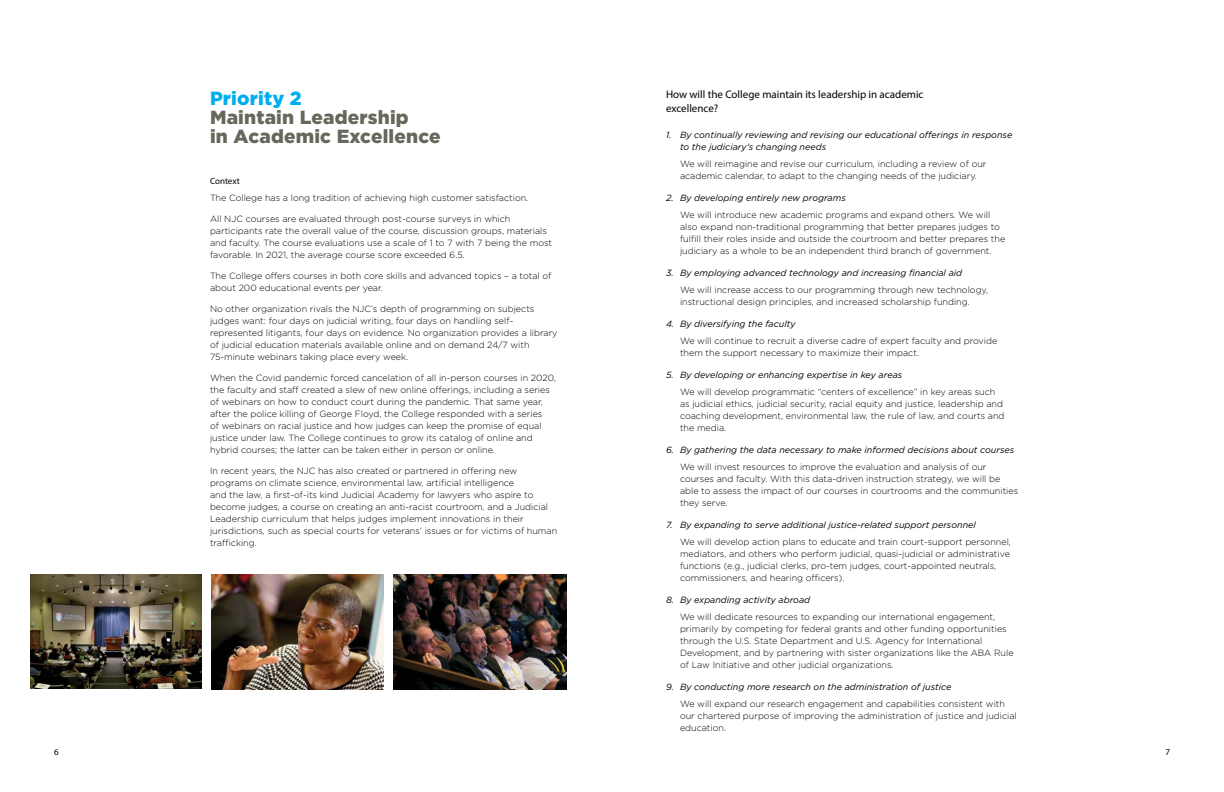
<style>
.page{position:relative;width:1224px;height:792px;background:#fff}
.page>*{position:absolute;margin:0;border:0;box-sizing:border-box;transform-origin:0 0}
.t1{font:900 19px/19px "Gotham";letter-spacing:.01em;color:#67675c}
.t2{font:900 19px "Gotham";letter-spacing:.01em;color:#00aeef}
.t3{font:11px/14px "Myriad Pro";color:#000}
.t4{font:300 9px/12px "Gotham";color:#000}
.t5{font:italic 9px/12px "Gotham";color:#000}
.t6{font:9px "Myriad Pro";letter-spacing:-.005em;color:#000}
</style>
<div class="page">
<img style="left:31px;top:575px;width:170px;height:113px">
<img style="left:212px;top:575px;width:171px;height:114px">
<img style="left:394px;top:575px;width:173px;height:115px">
<h1 class="t2" style="left:210px;top:85px;width:93px">Priority 2</h1>
<h1 class="t1" style="left:210px;top:108px;width:232px">Maintain Leadership<br>in Academic Excellence</h1>
<p class="t6" style="left:210px;top:176px;width:31px">Context</p>
<p class="t4" style="left:210px;top:191px;width:320px">The College has a long tradition of achieving high customer satisfaction.</p>
<p class="t4" style="left:210px;top:212px;width:344px">All NJC courses are evaluated through post-course surveys in which participants rate the overall value of the course, discussion groups, materials and faculty. The course evaluations use a scale of 1 to 7 with 7 being the most favorable. In 2021, the average course score exceeded 6.5.</p>
<p class="t4" style="left:210px;top:269px;width:343px">The College offers courses in both core skills and advanced topics – a total of about 200 educational events per year.</p>
<p class="t4" style="left:210px;top:302px;width:349px">No other organization rivals the NJC’s depth of programming on subjects judges want: four days on judicial writing, four days on handling self&shy;represented litigants, four days on evidence. No organization provides a library of judicial education materials available online and on demand 24/7 with 75-minute webinars taking place every week.</p>
<p class="t4" style="left:210px;top:371px;width:348px">When the Covid pandemic forced cancelation of all in-person courses in 2020, the faculty and staff created a slew of new online offerings, including a series of webinars on how to conduct court during the pandemic. That same year, after the police killing of George Floyd, the College responded with a series<br>of webinars on racial justice and how judges can keep the promise of equal justice under law. The College continues to grow its catalog of online and hybrid courses; the latter can be taken either in person or online.</p>
<p class="t4" style="left:210px;top:464px;width:349px">In recent years, the NJC has also created or partnered in offering new programs on climate science, environmental law, artificial intelligence<br>and the law, a first-of-its kind Judicial Academy for lawyers who aspire to become judges, a course on creating an anti-racist courtroom, and a Judicial Leadership curriculum that helps judges implement innovations in their jurisdictions, such as special courts for veterans’ issues or for victims of human trafficking.</p>
<p class="t3" style="left:666px;top:88px;width:259px">How will the College maintain its leadership in academic excellence?</p>
<p class="t5" style="left:680px;top:129px;width:334px;text-indent:-14px">1. By continually reviewing and revising our educational offerings in response to the judiciary’s changing needs</p>
<p class="t4" style="left:680px;top:158px;width:308px">We will reimagine and revise our curriculum, including a review of our academic calendar, to adapt to the changing needs of the judiciary.</p>
<p class="t5" style="left:666px;top:192px;width:181px">2. By developing entirely new programs</p>
<p class="t4" style="left:680px;top:209px;width:327px">We will introduce new academic programs and expand others. We will also expand non-traditional programming that better prepares judges to fulfill their roles inside and outside the courtroom and better prepares the judiciary as a whole to be an independent third branch of government.</p>
<p class="t5" style="left:666px;top:267px;width:298px">3. By employing advanced technology and increasing financial aid</p>
<p class="t4" style="left:680px;top:284px;width:310px">We will increase access to our programming through new technology, instructional design principles, and increased scholarship funding.</p>
<p class="t5" style="left:666px;top:318px;width:131px">4. By diversifying the faculty</p>
<p class="t4" style="left:680px;top:335px;width:319px">We will continue to recruit a diverse cadre of expert faculty and provide them the support necessary to maximize their impact.</p>
<p class="t5" style="left:666px;top:369px;width:238px">5. By developing or enhancing expertise in key areas</p>
<p class="t4" style="left:680px;top:386px;width:326px">We will develop programmatic “centers of excellence” in key areas such as judicial ethics, judicial security, racial equity and justice, leadership and coaching development, environmental law, the rule of law, and courts and the media.</p>
<p class="t5" style="left:666px;top:444px;width:350px">6. By gathering the data necessary to make informed decisions about courses</p>
<p class="t4" style="left:680px;top:461px;width:340px">We will invest resources to improve the evaluation and analysis of our courses and faculty. With this data-driven instruction strategy, we will be able to assess the impact of our courses in courtrooms and the communities they serve.</p>
<p class="t5" style="left:666px;top:519px;width:311px">7. By expanding to serve additional justice-related support personnel</p>
<p class="t4" style="left:680px;top:536px;width:333px">We will develop action plans to educate and train court-support personnel, mediators, and others who perform judicial, quasi-judicial or administrative functions (e.g., judicial clerks, pro-tem judges, court-appointed neutrals, commissioners, and hearing officers).</p>
<p class="t5" style="left:666px;top:594px;width:146px">8. By expanding activity abroad</p>
<p class="t4" style="left:680px;top:611px;width:335px">We will dedicate resources to expanding our international engagement, primarily by competing for federal grants and other funding opportunities through the U.S. State Department and U.S. Agency for International Development, and by partnering with sister organizations like the ABA Rule of Law Initiative and other judicial organizations.</p>
<p class="t5" style="left:666px;top:681px;width:287px">9. By conducting more research on the administration of justice</p>
<p class="t4" style="left:680px;top:698px;width:338px">We will expand our research engagement and capabilities consistent with our chartered purpose of improving the administration of justice and judicial education.</p>
<p class="t6" style="left:54px;top:746px;width:6px">6</p>
<p class="t6" style="left:1165px;top:746px;width:6px">7</p>
</div>
